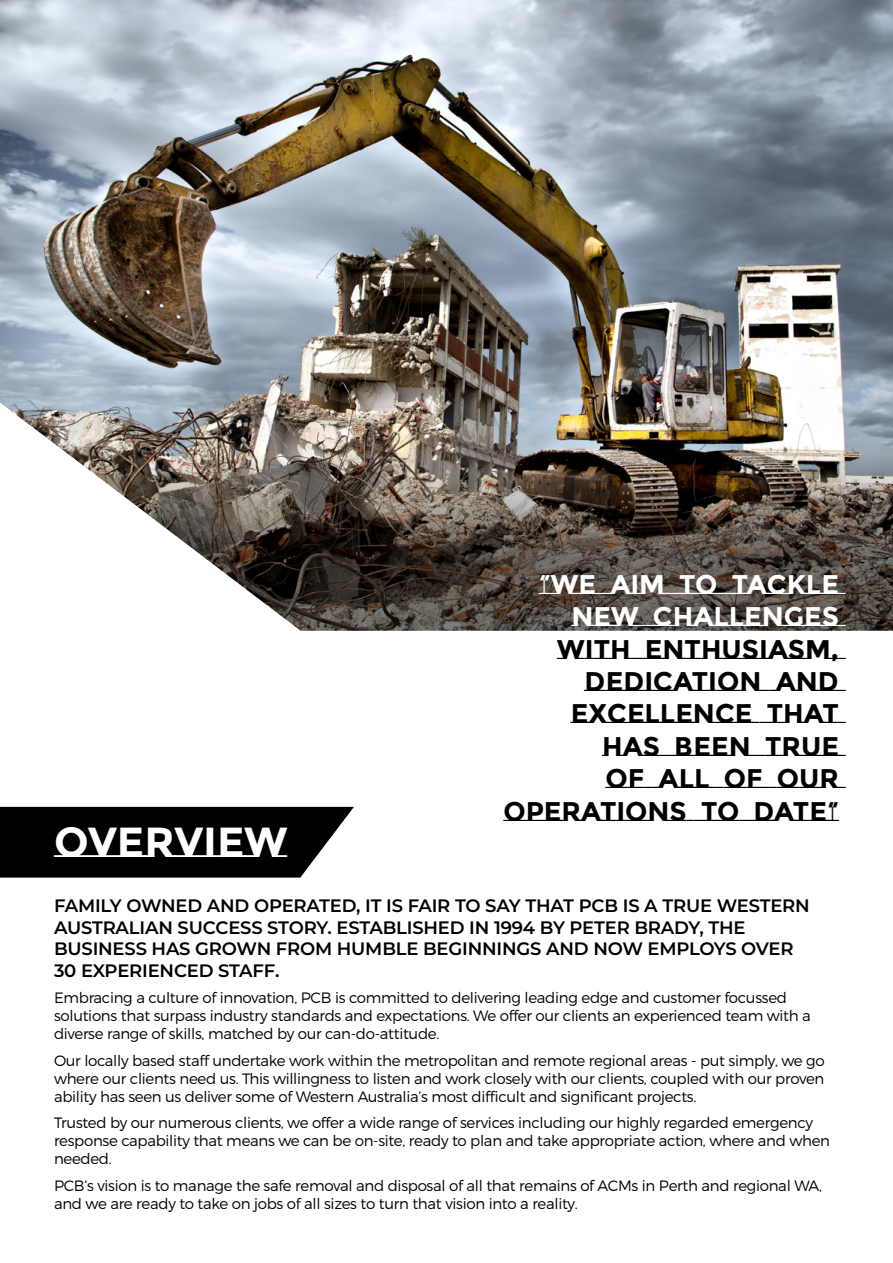
<style>
.page{position:relative;width:893px;height:1263px;background:#fff}
.page>*{position:absolute;margin:0;border:0;box-sizing:border-box;transform-origin:0 0}
.t1{font:700 42px "Montserrat Subrayada";color:#fff}
.t2{font:700 27px/32.4px "Montserrat Subrayada";color:#000;text-align:right}
.t3{font:700 27px/32.4px "Montserrat Subrayada";color:#fff;text-align:right}
.t4{font:600 18px/21.6px "Montserrat";letter-spacing:-.01em;color:#000}
.t5{font:300 15px/18px "Montserrat";letter-spacing:-.02em;color:#000}
</style>
<div class="page">
<img style="left:0;top:0;width:893px;height:631px">
<svg style="left:0;top:807px;width:354px;height:71px;background:#121212"></svg>
<h1 class="t1" style="left:54px;top:817px;width:235px">OVERVIEW</h1>
<h2 class="t3" style="left:539px;top:568px;width:302px">“WE AIM TO TACKLE<br>NEW CHALLENGES</h2>
<h2 class="t2" style="left:503px;top:633px;width:337px">WITH ENTHUSIASM,<br>DEDICATION AND<br>EXCELLENCE THAT<br>HAS BEEN TRUE<br>OF ALL OF OUR<br>OPERATIONS TO DATE”</h2>
<p class="t4" style="left:54px;top:894px;width:757px">FAMILY OWNED AND OPERATED, IT IS FAIR TO SAY THAT PCB IS A TRUE WESTERN AUSTRALIAN SUCCESS STORY. ESTABLISHED IN 1994 BY PETER BRADY, THE BUSINESS HAS GROWN FROM HUMBLE BEGINNINGS AND NOW EMPLOYS OVER 30 EXPERIENCED STAFF.</p>
<p class="t5" style="left:54px;top:989px;width:758px">Embracing a culture of innovation, PCB is committed to delivering leading edge and customer focussed solutions that surpass industry standards and expectations. We offer our clients an experienced team with a diverse range of skills, matched by our can-do-attitude.</p>
<p class="t5" style="left:54px;top:1051px;width:772px;text-align:justify">Our locally based staff undertake work within the metropolitan and remote regional areas - put simply, we go where our clients need us. This willingness to listen and work closely with our clients, coupled with our proven ability has seen us deliver some of Western Australia’s most difficult and significant projects.</p>
<p class="t5" style="left:54px;top:1114px;width:778px">Trusted by our numerous clients, we offer a wide range of services including our highly regarded emergency response capability that means we can be on-site, ready to plan and take appropriate action, where and when needed.</p>
<p class="t5" style="left:54px;top:1176px;width:769px">PCB’s vision is to manage the safe removal and disposal of all that remains of ACMs in Perth and regional WA, and we are ready to take on jobs of all sizes to turn that vision into a reality.</p>
</div>
